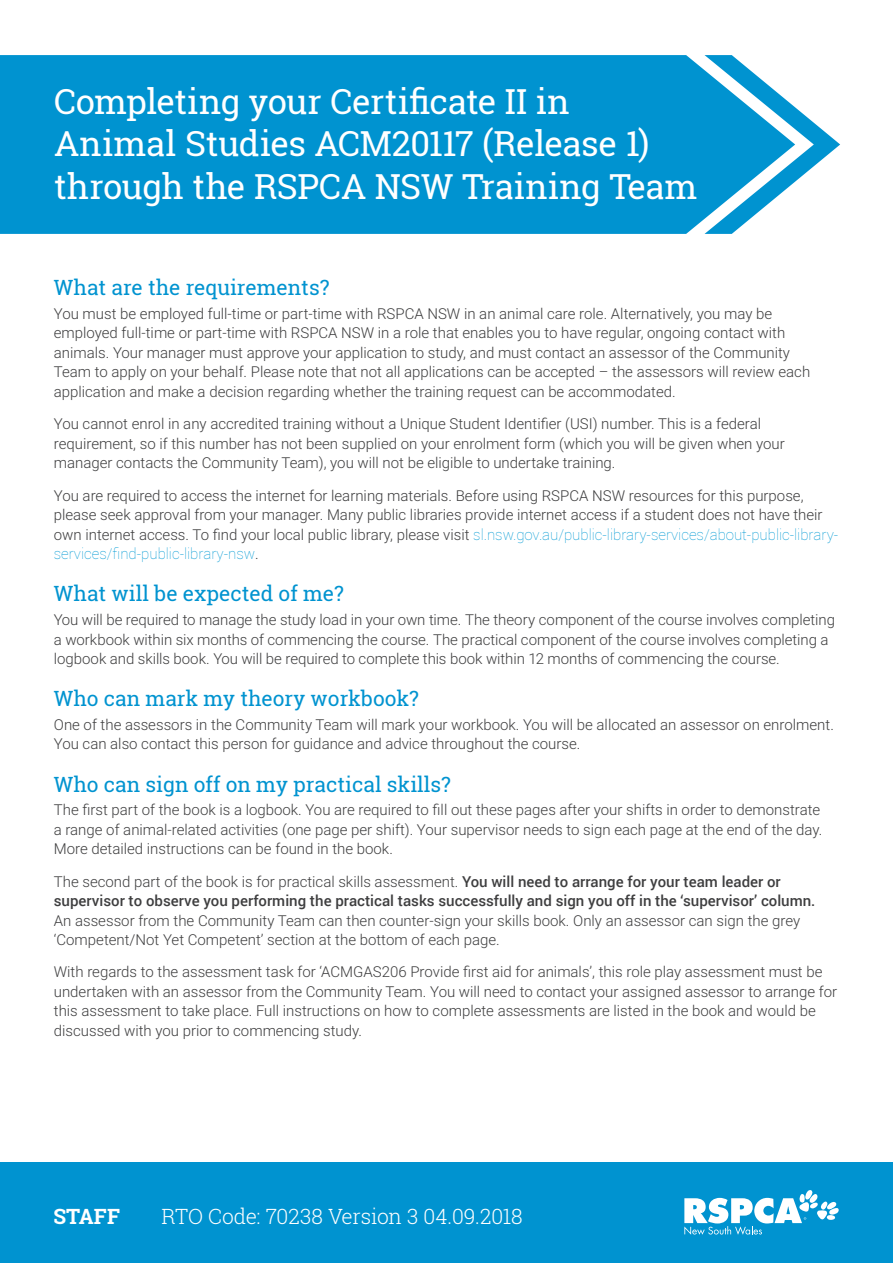
<style>
.page{position:relative;width:893px;height:1263px;background:#fff}
.page>*{position:absolute;margin:0;border:0;box-sizing:border-box;transform-origin:0 0}
.t1{font:34.5px/42.3px "Roboto Slab";letter-spacing:-.015em;color:#fff}
.t2{font:21px "Roboto Slab";color:#0093d0}
.t3{font:300 21px "Roboto Slab";letter-spacing:-.01em;color:#fff}
.t4{font:700 21px "Roboto Slab";letter-spacing:.005em;color:#fff}
.t5{font:300 15px/19.5px "Roboto";color:#3e3e3f}
.t6{font:500 15px/19.5px "Roboto";color:#3e3e3f}
.s1{font-weight:100;color:#009ad4}
.s2{font-weight:300}
</style>
<div class="page">
<div style="left:0;top:1161px;width:893px;height:102px;background:#0093d0"></div>
<svg style="left:684px;top:1190px;width:155px;height:45px"></svg>
<div style="left:0;top:55px;width:704px;height:179px;background:#0093d0"></div>
<svg style="left:704px;top:55px;width:136px;height:179px"></svg>
<h1 class="t1" style="left:54px;top:80px;width:645px">Completing your Certificate II in<br>Animal Studies ACM20117 (Release 1) through the RSPCA NSW Training Team</h1>
<h2 class="t2" style="left:54px;top:273px;width:277px">What are the requirements?</h2>
<p class="t5" style="left:54px;top:303px;width:758px">You must be employed full-time or part-time with RSPCA NSW in an animal care role. Alternatively, you may be employed full-time or part-time with RSPCA NSW in a role that enables you to have regular, ongoing contact with animals. Your manager must approve your application to study, and must contact an assessor of the Community Team to apply on your behalf. Please note that not all applications can be accepted – the assessors will review each application and make a decision regarding whether the training request can be accommodated.</p>
<p class="t5" style="left:54px;top:414px;width:732px">You cannot enrol in any accredited training without a Unique Student Identifier (USI) number. This is a federal requirement, so if this number has not been supplied on your enrolment form (which you will be given when your manager contacts the Community Team), you will not be eligible to undertake training.</p>
<p class="t5" style="left:54px;top:485px;width:786px">You are required to access the internet for learning materials. Before using RSPCA NSW resources for this purpose, please seek approval from your manager. Many public libraries provide internet access if a student does not have their own internet access. To find your local public library, please visit <span class="s1">sl.nsw.gov.au/public-library-services/about-public-library&shy;services/find-public-library-nsw</span>.</p>
<h2 class="t2" style="left:54px;top:579px;width:291px">What will be expected of me?</h2>
<p class="t5" style="left:54px;top:609px;width:783px">You will be required to manage the study load in your own time. The theory component of the course involves completing a workbook within six months of commencing the course. The practical component of the course involves completing a logbook and skills book. You will be required to complete this book within 12 months of commencing the course.</p>
<h2 class="t2" style="left:54px;top:684px;width:367px">Who can mark my theory workbook?</h2>
<p class="t5" style="left:54px;top:714px;width:781px">One of the assessors in the Community Team will mark your workbook. You will be allocated an assessor on enrolment.<br>You can also contact this person for guidance and advice throughout the course.</p>
<h2 class="t2" style="left:54px;top:770px;width:399px">Who can sign off on my practical skills?</h2>
<p class="t5" style="left:54px;top:800px;width:770px">The first part of the book is a logbook. You are required to fill out these pages after your shifts in order to demonstrate a range of animal-related activities (one page per shift). Your supervisor needs to sign each page at the end of the day.<br>More detailed instructions can be found in the book.</p>
<p class="t6" style="left:54px;top:871px;width:763px"><span class="s2">The second part of the book is for practical skills assessment.</span> You will need to arrange for your team leader or supervisor to observe you performing the practical tasks successfully and sign you off in the ‘supervisor’ column.</p>
<p class="t5" style="left:54px;top:910px;width:748px">An assessor from the Community Team can then counter-sign your skills book. Only an assessor can sign the grey ‘Competent/Not Yet Competent’ section at the bottom of each page.</p>
<p class="t5" style="left:54px;top:962px;width:785px">With regards to the assessment task for ‘ACMGAS206 Provide first aid for animals’, this role play assessment must be undertaken with an assessor from the Community Team. You will need to contact your assigned assessor to arrange for this assessment to take place. Full instructions on how to complete assessments are listed in the book and would be discussed with you prior to commencing study.</p>
<h2 class="t4" style="left:53px;top:1202px;width:68px">STAFF</h2>
<h2 class="t3" style="left:161px;top:1202px;width:363px">RTO Code: 70238 Version 3 04.09.2018</h2>
</div>
